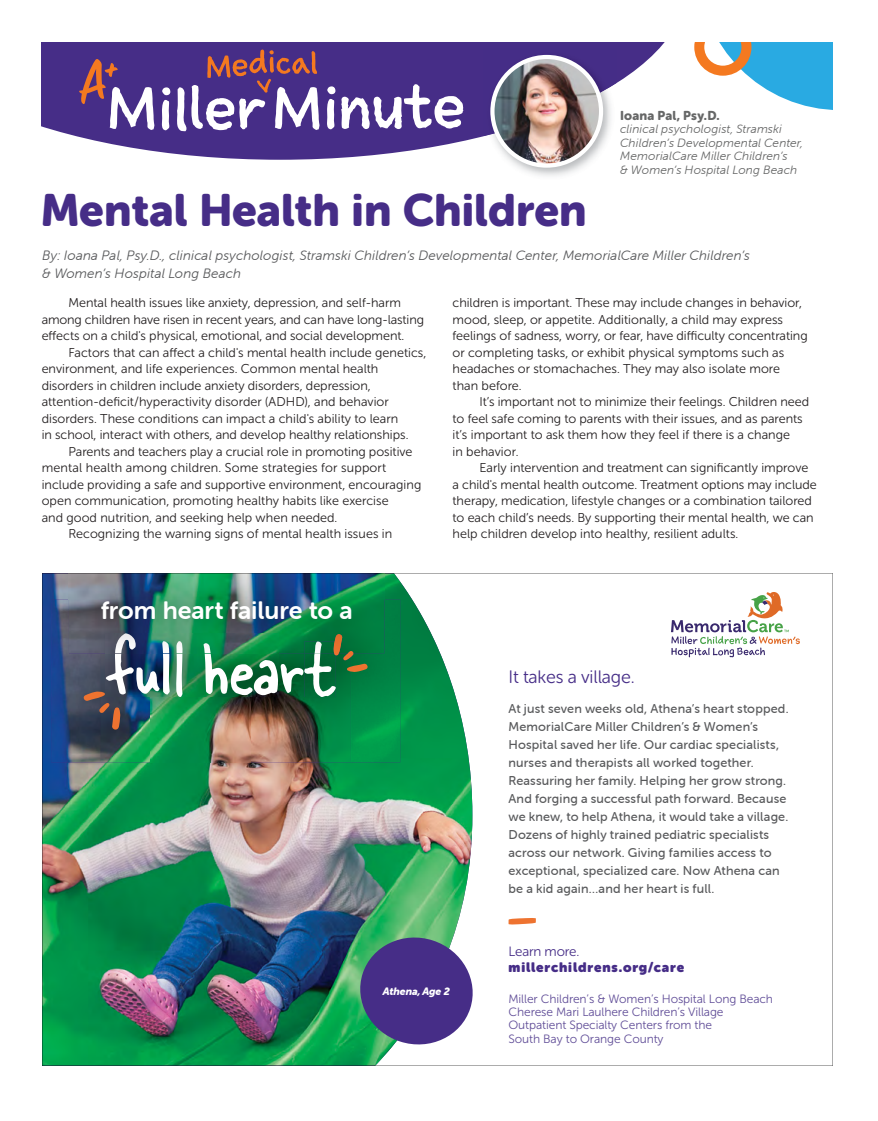
<style>
.page{position:relative;width:878px;height:1121px;background:#fff}
.page>*{position:absolute;margin:0;border:0;box-sizing:border-box;transform-origin:0 0}
.t1{font:82.5px "Skippy Sharp";color:#fff;scale:.91 1}
.t2{font:45px "Museo Sans Rounded 900";color:#462d87}
.t3{font:25.2px "Museo Sans Rounded 700";color:#fff}
.t4{font:18px "Museo Sans Rounded 300";letter-spacing:-.01em;color:#462d87}
.t5{font:italic 13.5px/18px "Museo Sans Rounded 300";letter-spacing:.01em;color:#58595b}
.t6{font:13.5px "Museo Sans Rounded";letter-spacing:.065em;color:#462d87}
.t7{font:13.5px "Museo Sans Rounded 300";letter-spacing:-.01em;color:#462d87}
.t8{font:12.75px/16.5px "Museo Sans Rounded 300";color:#231f20}
.t9{font:12.75px/18px "Museo Sans Rounded 500";letter-spacing:.01em;color:#58595b}
.t10{font:12.75px "Museo Sans Rounded 900";letter-spacing:.015em;color:#666767}
.t11{font:12px/13.2px "Museo Sans 300";letter-spacing:-.01em;color:#614e98}
.t12{font:italic 12px/13.5px "Museo Sans Rounded 300";letter-spacing:.01em;color:#666767}
.t13{font:italic 10.5px "Museo Sans Rounded 900";letter-spacing:-.01em;color:#fff}
</style>
<div class="page">
<svg style="left:42px;top:43px;width:622px;height:117px;fill:#462d87"></svg>
<img style="left:483px;top:136px;width:133px;height:40px">
<img style="left:483px;top:48px;width:133px;height:88px">
<svg style="left:490px;top:55px;width:113px;height:113px"></svg>
<img style="left:494px;top:59px;width:105px;height:104px;border-radius:52px">
<svg style="left:327px;top:99px;width:7px;height:30px"></svg>
<div style="left:327px;top:86px;width:8px;height:8px;background:#fff;border-radius:50%"></div>
<svg style="left:341px;top:84px;width:122px;height:45px"></svg>
<svg style="left:694px;top:43px;width:139px;height:67px"></svg>
<svg style="left:79px;top:49px;width:240px;height:82px"></svg>
<img style="left:42px;top:573px;width:791px;height:492px">
<svg style="left:671px;top:592px;width:128px;height:65px"></svg>
<h2 class="t2" style="left:41px;top:185px;width:547px">Mental Health in Children</h2>
<p class="t10" style="left:620px;top:108px;width:101px">Ioana Pal, Psy.D.</p>
<p class="t12" style="left:620px;top:122px;width:184px">clinical psychologist, Stramski Children’s Developmental Center, MemorialCare Miller Children’s<br>&amp; Women’s Hospital Long Beach</p>
<p class="t5" style="left:42px;top:246px;width:709px">By: Ioana Pal, Psy.D., clinical psychologist, Stramski Children’s Developmental Center, MemorialCare Miller Children’s &amp; Women’s Hospital Long Beach</p>
<p class="t8" style="left:42px;top:295px;width:384px;text-indent:27px">Mental health issues like anxiety, depression, and self-harm among children have risen in recent years, and can have long-lasting effects on a child's physical, emotional, and social development.</p>
<p class="t8" style="left:42px;top:344px;width:386px;text-indent:27px">Factors that can affect a child's mental health include genetics, environment, and life experiences. Common mental health disorders in children include anxiety disorders, depression, attention-deficit/hyperactivity disorder (ADHD), and behavior disorders. These conditions can impact a child's ability to learn<br>in school, interact with others, and develop healthy relationships.</p>
<p class="t8" style="left:68px;top:443px;width:345px">Parents and teachers play a crucial role in promoting positive</p>
<p class="t8" style="left:42px;top:460px;width:346px">mental health among children. Some strategies for support</p>
<p class="t8" style="left:42px;top:476px;width:381px">include providing a safe and supportive environment, encouraging</p>
<p class="t8" style="left:42px;top:493px;width:348px">open communication, promoting healthy habits like exercise</p>
<p class="t8" style="left:42px;top:509px;width:297px">and good nutrition, and seeking help when needed.</p>
<p class="t8" style="left:68px;top:526px;width:325px">Recognizing the warning signs of mental health issues in</p>
<h3 class="t3" style="left:101px;top:596px;width:253px">from heart failure to a</h3>
<h1 class="t1" style="left:280px;top:609px;width:61px">rt</h1>
<p class="t8" style="left:452px;top:295px;width:356px">children is important. These may include changes in behavior, mood, sleep, or appetite. Additionally, a child may express feelings of sadness, worry, or fear, have difficulty concentrating or completing tasks, or exhibit physical symptoms such as headaches or stomachaches. They may also isolate more than before.</p>
<p class="t8" style="left:452px;top:394px;width:358px;text-indent:27px">It’s important not to minimize their feelings. Children need to feel safe coming to parents with their issues, and as parents it’s important to ask them how they feel if there is a change<br>in behavior.</p>
<p class="t8" style="left:452px;top:460px;width:366px;text-indent:27px">Early intervention and treatment can significantly improve a child's mental health outcome. Treatment options may include therapy, medication, lifestyle changes or a combination tailored to each child’s needs. By supporting their mental health, we can help children develop into healthy, resilient adults.</p>
<h3 class="t4" style="left:508px;top:667px;width:128px">It takes a village.</h3>
<p class="t9" style="left:508px;top:699px;width:281px">At just seven weeks old, Athena’s heart stopped.<br>MemorialCare Miller Children’s &amp; Women’s Hospital saved her life. Our cardiac specialists, nurses and therapists all worked together.<br>Reassuring her family. Helping her grow strong.<br>And forging a successful path forward. Because we knew, to help Athena, it would take a village.<br>Dozens of highly trained pediatric specialists across our network. Giving families access to exceptional, specialized care. Now Athena can be a kid again…and her heart is full.</p>
<p class="t7" style="left:508px;top:944px;width:72px">Learn more.</p>
<p class="t6" style="left:508px;top:959px;width:177px">millerchildrens.org/care</p>
<p class="t13" style="left:383px;top:985px;width:69px">Athena, Age 2</p>
<p class="t11" style="left:508px;top:992px;width:266px">Miller Children’s &amp; Women’s Hospital Long Beach Cherese Mari Laulhere Children’s Village Outpatient Specialty Centers from the<br>South Bay to Orange County</p>
</div>
